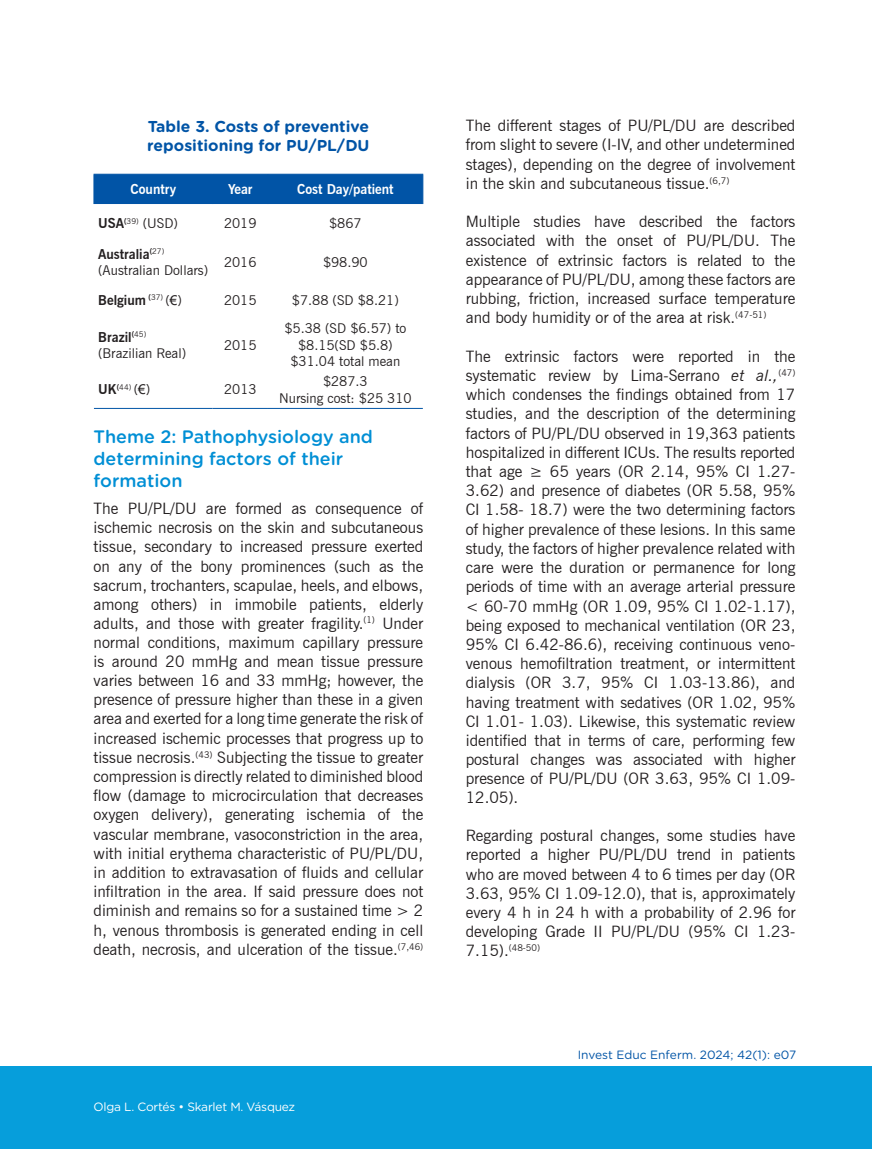
<style>
.page{position:relative;width:872px;height:1149px;background:#fff}
.page>*{position:absolute;margin:0;border:0;box-sizing:border-box;transform-origin:0 0}
.t1{font:500 18px/21.6px "Gotham Rounded";color:#008fd5}
.t2{font:15.75px/19.2px "News Gothic BT";color:#231f20;text-align:justify}
.t3{font:700 15.75px/19px "Gotham Rounded";color:#0154a6}
.t4{font:13.5px/16.2px "News Gothic BT";color:#231f20}
.t5{font:700 13.5px "News Gothic BT";color:#fff}
.t6{font:700 13.5px "News Gothic BT";color:#231f20}
.t7{font:12px "Gotham Rounded";color:#0154a6}
.t8{font:12px "Gotham Rounded";letter-spacing:-.02em;color:#fff}
.t9{font:9.15px "News Gothic BT";color:#231f20}
.t10{font:7.8px "News Gothic BT";color:#231f20}
.s1{font-weight:700}
.s2{font-weight:400}
.s3{font-family:"Arial";font-weight:400}
.s4{font-weight:700;font-size:13.5px}
.s5{font-size:13.5px}
.s6{font-family:"Arial";font-size:13.5px}
.s7{font-style:italic}
.s8{font-size:15.75px}
</style>
<div class="page">
<div style="left:0;top:1065px;width:872px;height:83px;background:#069edb"></div>
<div style="left:95px;top:175px;width:327px;height:29px;background:#0154a6"></div>
<hr style="left:94px;top:174px;width:119px;height:1px;background:#0154a6">
<hr style="left:94px;top:174px;width:1px;height:30px;background:#0154a6">
<hr style="left:213px;top:174px;width:55px;height:1px;background:#0154a6">
<hr style="left:212px;top:174px;width:1px;height:30px;background:#0154a6">
<hr style="left:268px;top:174px;width:155px;height:1px;background:#0154a6">
<hr style="left:267px;top:174px;width:1px;height:30px;background:#0154a6">
<hr style="left:422px;top:174px;width:1px;height:30px;background:#0154a6">
<hr style="left:94px;top:408px;width:119px;height:1px;background:#0154a6">
<hr style="left:213px;top:408px;width:55px;height:1px;background:#0154a6">
<hr style="left:268px;top:408px;width:155px;height:1px;background:#0154a6">
<p class="t3" style="left:147px;top:116px;width:224px">Table 3. Costs of preventive repositioning for PU/PL/DU</p>
<p class="t5" style="left:130px;top:181px;width:47px">Country</p>
<p class="t5" style="left:228px;top:181px;width:26px">Year</p>
<p class="t5" style="left:297px;top:181px;width:98px">Cost Day/patient</p>
<p class="t4" style="left:98px;top:215px;width:81px"><span class="s1">USA</span><sup>(</sup><sup>39)</sup> (USD)</p>
<p class="t4" style="left:224px;top:215px;width:34px">2019</p>
<p class="t4" style="left:329px;top:215px;width:34px">$867</p>
<p class="t4" style="left:98px;top:245px;width:111px"><span class="s1">Australia</span><sup>(</sup><sup>27) </sup>(Australian Dollars)</p>
<p class="t4" style="left:224px;top:253px;width:34px">2016</p>
<p class="t4" style="left:323px;top:253px;width:46px">$98.90</p>
<p class="t6" style="left:98px;top:292px;width:85px">Belgium <sup>(</sup><sup>37)</sup> <span class="s2">(</span><span class="s3">€</span><span class="s2">)</span></p>
<p class="t4" style="left:224px;top:292px;width:34px">2015</p>
<p class="t4" style="left:292px;top:292px;width:108px">$7.88 (SD $8.21)</p>
<p class="t4" style="left:98px;top:328px;width:89px"><span class="s1">Brazil</span><sup>(</sup><sup>45) </sup>(Brazilian Real)</p>
<p class="t4" style="left:224px;top:336px;width:34px">2015</p>
<p class="t4" style="left:284px;top:320px;width:123px;text-align:center">$5.38 (SD $6.57) to $8.15(SD $5.8) $31.04 total mean</p>
<p class="t10" style="left:98px;top:382px;width:53px"><span class="s4">UK</span><span class="s1">(</span>44) <span class="s5">(</span><span class="s6">€</span><span class="s5">)</span></p>
<p class="t4" style="left:224px;top:381px;width:34px">2013</p>
<p class="t4" style="left:279px;top:373px;width:134px;text-align:center">$287.3<br>Nursing cost: $25 310</p>
<p class="t1" style="left:94px;top:425px;width:281px">Theme 2: Pathophysiology and determining factors of their formation</p>
<p class="t2" style="left:94px;top:499px;width:331px">The PU/PL/DU are formed as consequence of ischemic necrosis on the skin and subcutaneous tissue, secondary to increased pressure exerted on any of the bony prominences (such as the sacrum, trochanters, scapulae, heels, and elbows, among others) in immobile patients, elderly adults, and those with greater fragility.<sup>(1)</sup> Under normal conditions, maximum capillary pressure is around 20 mmHg and mean tissue pressure varies between 16 and 33 mmHg; however, the presence of pressure higher than these in a given area and exerted for a long time generate the risk of increased ischemic processes that progress up to tissue necrosis.<sup>(43)</sup> Subjecting the tissue to greater compression is directly related to diminished blood flow (damage to microcirculation that decreases oxygen delivery), generating ischemia of the vascular membrane, vasoconstriction in the area, with initial erythema characteristic of PU/PL/DU, in addition to extravasation of fluids and cellular infiltration in the area. If said pressure does not diminish and remains so for a sustained time &gt; 2 h, venous thrombosis is generated ending in cell death, necrosis, and ulceration of the tissue.<sup>(7,46)</sup></p>
<p class="t8" style="left:94px;top:1098px;width:203px">Olga L. Cortés • Skarlet M. Vásquez</p>
<p class="t2" style="left:466px;top:116px;width:331px">The different stages of PU/PL/DU are described from slight to severe (I-IV, and other undetermined stages), depending on the degree of involvement in the skin and subcutaneous tissue.<sup>(6,7)</sup></p>
<p class="t2" style="left:466px;top:212px;width:331px">Multiple studies have described the factors associated with the onset of PU/PL/DU. The existence of extrinsic factors is related to the appearance of PU/PL/DU, among these factors are rubbing, friction, increased surface temperature and body humidity or of the area at risk.<sup>(47-51)</sup></p>
<p class="t2" style="left:466px;top:346px;width:331px">The extrinsic factors were reported in the systematic review by Lima-Serrano <span class="s7">et al.,</span><sup>(47) </sup>which condenses the findings obtained from 17 studies, and the description of the determining factors of PU/PL/DU observed in 19,363 patients hospitalized in different ICUs. The results reported that age ≥ 65 years (OR 2.14, 95% CI 1.27- 3.62) and presence of diabetes (OR 5.58, 95% CI 1.58- 18.7) were the two determining factors of higher prevalence of these lesions. In this same study, the factors of higher prevalence related with care were the duration or permanence for long periods of time with an average arterial pressure &lt; 60-70 mmHg (OR 1.09, 95% CI 1.02-1.17), being exposed to mechanical ventilation (OR 23, 95% CI 6.42-86.6), receiving continuous veno&shy;venous hemofiltration treatment, or intermittent dialysis (OR 3.7, 95% CI 1.03-13.86), and having treatment with sedatives (OR 1.02, 95% CI 1.01- 1.03). Likewise, this systematic review identified that in terms of care, performing few postural changes was associated with higher presence of PU/PL/DU (OR 3.63, 95% CI 1.09- 12.05).</p>
<p class="t2" style="left:466px;top:825px;width:331px">Regarding postural changes, some studies have reported a higher PU/PL/DU trend in patients who are moved between 4 to 6 times per day (OR 3.63, 95% CI 1.09-12.0), that is, approximately every 4 h in 24 h with a probability of 2.96 for developing Grade II PU/PL/DU (95% CI 1.23-</p>
<p class="t9" style="left:466px;top:941px;width:76px"><span class="s8">7.15).</span>(48-50)</p>
<p class="t7" style="left:577px;top:1045px;width:220px">Invest Educ Enferm. 2024; 42(1): e07</p>
</div>
